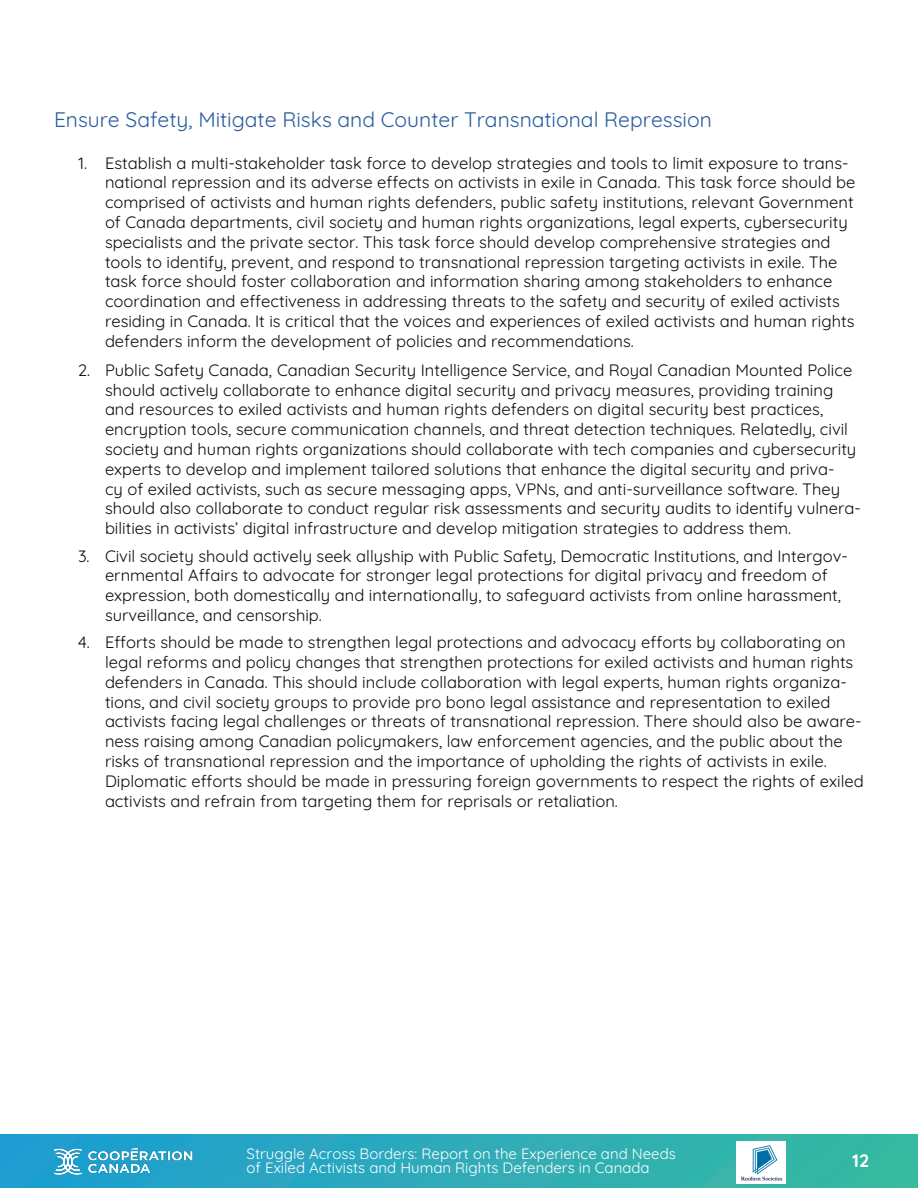
<style>
.page{position:relative;width:918px;height:1188px;background:#fff}
.page>*{position:absolute;margin:0;border:0;box-sizing:border-box;transform-origin:0 0}
.t1{font:300 21px "Quicksand";color:#2b5c9d}
.t2{font:300 18px "Quicksand";color:#fff}
.t3{font:300 16.5px/19.8px "Quicksand";color:#0d0d0d}
.t4{font:300 15px/13.5px "Quicksand";color:#fff}
</style>
<div class="page">
<div style="left:0;top:1134px;width:918px;height:54px;background:linear-gradient(to right,#1e9dd2,#3bbaa0)"></div>
<img style="left:54px;top:1134px;width:141px;height:47px">
<img style="left:737px;top:1142px;width:49px;height:41px">
<p class="t1" style="left:54px;top:103px;width:659px">Ensure Safety, Mitigate Risks and Counter Transnational Repression</p>
<p class="t3" style="left:105px;top:151px;width:752px;text-indent:-27px">1. Establish a multi-stakeholder task force to develop strategies and tools to limit exposure to trans&shy;national repression and its adverse effects on activists in exile in Canada. This task force should be comprised of activists and human rights defenders, public safety institutions, relevant Government of Canada departments, civil society and human rights organizations, legal experts, cybersecurity specialists and the private sector. This task force should develop comprehensive strategies and tools to identify, prevent, and respond to transnational repression targeting activists in exile. The task force should foster collaboration and information sharing among stakeholders to enhance coordination and effectiveness in addressing threats to the safety and security of exiled activists residing in Canada. It is critical that the voices and experiences of exiled activists and human rights defenders inform the development of policies and recommendations.</p>
<p class="t3" style="left:105px;top:359px;width:757px;text-indent:-27px">2. Public Safety Canada, Canadian Security Intelligence Service, and Royal Canadian Mounted Police should actively collaborate to enhance digital security and privacy measures, providing training and resources to exiled activists and human rights defenders on digital security best practices, encryption tools, secure communication channels, and threat detection techniques. Relatedly, civil society and human rights organizations should collaborate with tech companies and cybersecurity experts to develop and implement tailored solutions that enhance the digital security and priva-<br>cy of exiled activists, such as secure messaging apps, VPNs, and anti-surveillance software. They should also collaborate to conduct regular risk assessments and security audits to identify vulnera&shy;bilities in activists’ digital infrastructure and develop mitigation strategies to address them.</p>
<p class="t3" style="left:105px;top:544px;width:744px;text-indent:-27px">3. Civil society should actively seek allyship with Public Safety, Democratic Institutions, and Intergov&shy;ernmental Affairs to advocate for stronger legal protections for digital privacy and freedom of expression, both domestically and internationally, to safeguard activists from online harassment, surveillance, and censorship.</p>
<p class="t3" style="left:105px;top:631px;width:760px;text-indent:-27px">4. Efforts should be made to strengthen legal protections and advocacy efforts by collaborating on legal reforms and policy changes that strengthen protections for exiled activists and human rights defenders in Canada. This should include collaboration with legal experts, human rights organiza&shy;tions, and civil society groups to provide pro bono legal assistance and representation to exiled activists facing legal challenges or threats of transnational repression. There should also be aware&shy;ness raising among Canadian policymakers, law enforcement agencies, and the public about the risks of transnational repression and the importance of upholding the rights of activists in exile.<br>Diplomatic efforts should be made in pressuring foreign governments to respect the rights of exiled activists and refrain from targeting them for reprisals or retaliation.</p>
<p class="t4" style="left:247px;top:1146px;width:431px">Struggle Across Borders: Report on the Experience and Needs of Exiled Activists and Human Rights Defenders in Canada</p>
<p class="t2" style="left:852px;top:1146px;width:19px">12</p>
</div>
